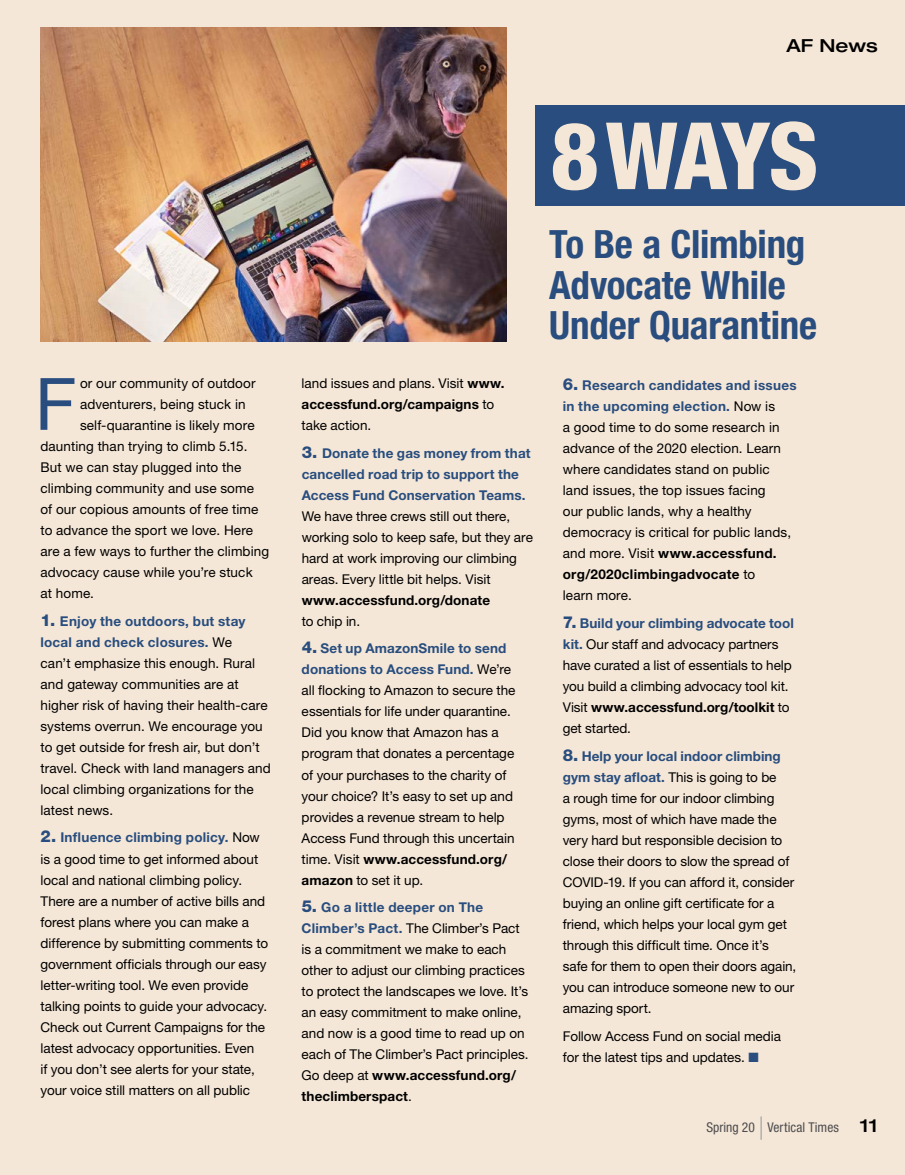
<style>
.page{position:relative;width:905px;height:1175px;background:#fff}
.page>*{position:absolute;margin:0;border:0;box-sizing:border-box;transform-origin:0 0}
.t1{font:800 condensed 93px "Helvetica Neue LT Std";color:#f5e7d7}
.t2{font:72.3px "Helvetica Neue LT Std";color:#284d7e}
.t3{font:700 condensed 39px/40.5px "Helvetica Neue LT Std";letter-spacing:-.005em;color:#284d7e}
.t4{font:500 expanded 18px "Helvetica Neue LT Std";color:#000}
.t5{font:13.5px/21px "Helvetica Neue LT Std";color:#000}
.t6{font:700 13.5px/21px "Helvetica Neue LT Std";letter-spacing:.01em;color:#284d7e}
.t7{font:700 13.5px "Helvetica Neue LT Std";letter-spacing:.01em;color:#000}
.t8{font:condensed 13.5px "Helvetica Neue LT Std";color:#4d4d4f}
.s1{font-weight:800;font-size:16.5px;color:#284d7e}
.s2{font-weight:700;color:#284d7e}
.s3{font-weight:700}
.s4{font-weight:800;font-size:16.5px}
.s5{color:#284d7e}
.s6{font-weight:500;font-stretch:expanded;font-size:18px;color:#000}
</style>
<div class="page">
<div style="left:0;top:0;width:904px;height:1174px;background:#f5e7d7"></div>
<img style="left:40px;top:27px;width:466px;height:315px">
<svg style="left:760px;top:1116px;width:1px;height:23px"></svg>
<div style="left:536px;top:105px;width:368px;height:101px;background:#284d7e"></div>
<h2 class="t2" style="left:35px;top:361px;width:43px">F</h2>
<p class="t5" style="left:80px;top:372px;width:177px">or our community of outdoor</p>
<p class="t5" style="left:80px;top:393px;width:167px">adventurers, being stuck in</p>
<p class="t5" style="left:80px;top:414px;width:176px">self-quarantine is likely more</p>
<p class="t5" style="left:40px;top:435px;width:208px">daunting than trying to climb 5.15.</p>
<p class="t5" style="left:40px;top:456px;width:202px">But we can stay plugged into the</p>
<p class="t5" style="left:40px;top:477px;width:215px">climbing community and use some</p>
<p class="t5" style="left:40px;top:498px;width:219px">of our copious amounts of free time</p>
<p class="t5" style="left:40px;top:519px;width:214px">to advance the sport we love. Here</p>
<p class="t5" style="left:40px;top:540px;width:230px">are a few ways to further the climbing</p>
<p class="t5" style="left:40px;top:561px;width:214px">advocacy cause while you’re stuck</p>
<p class="t5" style="left:40px;top:582px;width:55px">at home.</p>
<p class="t5" style="left:40px;top:610px;width:232px"><span class="s1">1.</span> <span class="s2">Enjoy the outdoors, but stay local and check closures.</span> We<br>can’t emphasize this enough. Rural and gateway communities are at higher risk of having their health-care systems overrun. We encourage you to get outside for fresh air, but don’t travel. Check with land managers and local climbing organizations for the latest news.</p>
<p class="t5" style="left:40px;top:827px;width:229px"><span class="s1">2.</span> <span class="s2">Influence climbing policy.</span> Now is a good time to get informed about local and national climbing policy.<br>There are a number of active bills and forest plans where you can make a difference by submitting comments to government officials through our easy letter-writing tool. We even provide talking points to guide your advocacy.<br>Check out Current Campaigns for the latest advocacy opportunities. Even<br>if you don’t see alerts for your state, your voice still matters on all public</p>
<h3 class="t4" style="left:786px;top:35px;width:93px">AF News</h3>
<p class="t5" style="left:301px;top:372px;width:204px">land issues and plans. Visit <span class="s3">www. accessfund.org/campaigns</span> to take action.</p>
<p class="t6" style="left:302px;top:442px;width:230px"><span class="s4">3.</span> Donate the gas money from that cancelled road trip to support the<br>Access Fund Conservation Teams.</p>
<p class="t5" style="left:302px;top:505px;width:233px">We have three crews still out there, working solo to keep safe, but they are hard at work improving our climbing areas. Every little bit helps. Visit</p>
<p class="t7" style="left:302px;top:591px;width:190px">www.accessfund.org/donate</p>
<p class="t5" style="left:302px;top:610px;width:60px">to chip in.</p>
<p class="t5" style="left:301px;top:638px;width:215px"><span class="s1">4.</span> <span class="s2">Set up AmazonSmile to send donations to Access Fund.</span> We’re all flocking to Amazon to secure the essentials for life under quarantine.<br>Did you know that Amazon has a program that donates a percentage of your purchases to the charity of your choice? It’s easy to set up and provides a revenue stream to help<br>Access Fund through this uncertain time. Visit <span class="s3">www.accessfund.org/ amazon</span> to set it up.</p>
<p class="t5" style="left:301px;top:896px;width:228px"><span class="s1">5.</span> <span class="s2">Go a little deeper on The<br>Climber’s Pact.</span> The Climber’s Pact is a commitment we make to each other to adjust our climbing practices to protect the landscapes we love. It’s an easy commitment to make online, and now is a good time to read up on each of The Climber’s Pact principles.<br>Go deep at <span class="s3">www.accessfund.org/ theclimberspact</span>.</p>
<h1 class="t1" style="left:550px;top:98px;width:269px">8 WAYS</h1>
<h3 class="t3" style="left:549px;top:224px;width:269px">To Be a Climbing<br>Advocate While<br>Under Quarantine</h3>
<p class="t5" style="left:562px;top:374px;width:235px"><span class="s1">6.</span> <span class="s2">Research candidates and issues in the upcoming election.</span> Now is<br>a good time to do some research in advance of the 2020 election. Learn where candidates stand on public land issues, the top issues facing<br>our public lands, why a healthy democracy is critical for public lands, and more. Visit <span class="s3">www.accessfund. org/2020climbingadvocate</span> to<br>learn more.</p>
<p class="t5" style="left:562px;top:612px;width:232px"><span class="s1">7.</span> <span class="s2">Build your climbing advocate tool kit.</span> Our staff and advocacy partners have curated a list of essentials to help you build a climbing advocacy tool kit.<br>Visit <span class="s3">www.accessfund.org/toolkit</span> to get started.</p>
<p class="t5" style="left:562px;top:745px;width:235px"><span class="s1">8.</span> <span class="s2">Help your local indoor climbing gym stay afloat.</span> This is going to be<br>a rough time for our indoor climbing gyms, most of which have made the very hard but responsible decision to close their doors to slow the spread of COVID-19. If you can afford it, consider buying an online gift certificate for a friend, which helps your local gym get through this difficult time. Once it’s safe for them to open their doors again, you can introduce someone new to our amazing sport.</p>
<p class="t5" style="left:563px;top:1025px;width:220px">Follow Access Fund on social media for the latest tips and updates. <span class="s5">■</span></p>
<p class="t8" style="left:706px;top:1119px;width:173px">Spring 20 Vertical Times <span class="s6">11</span></p>
</div>
